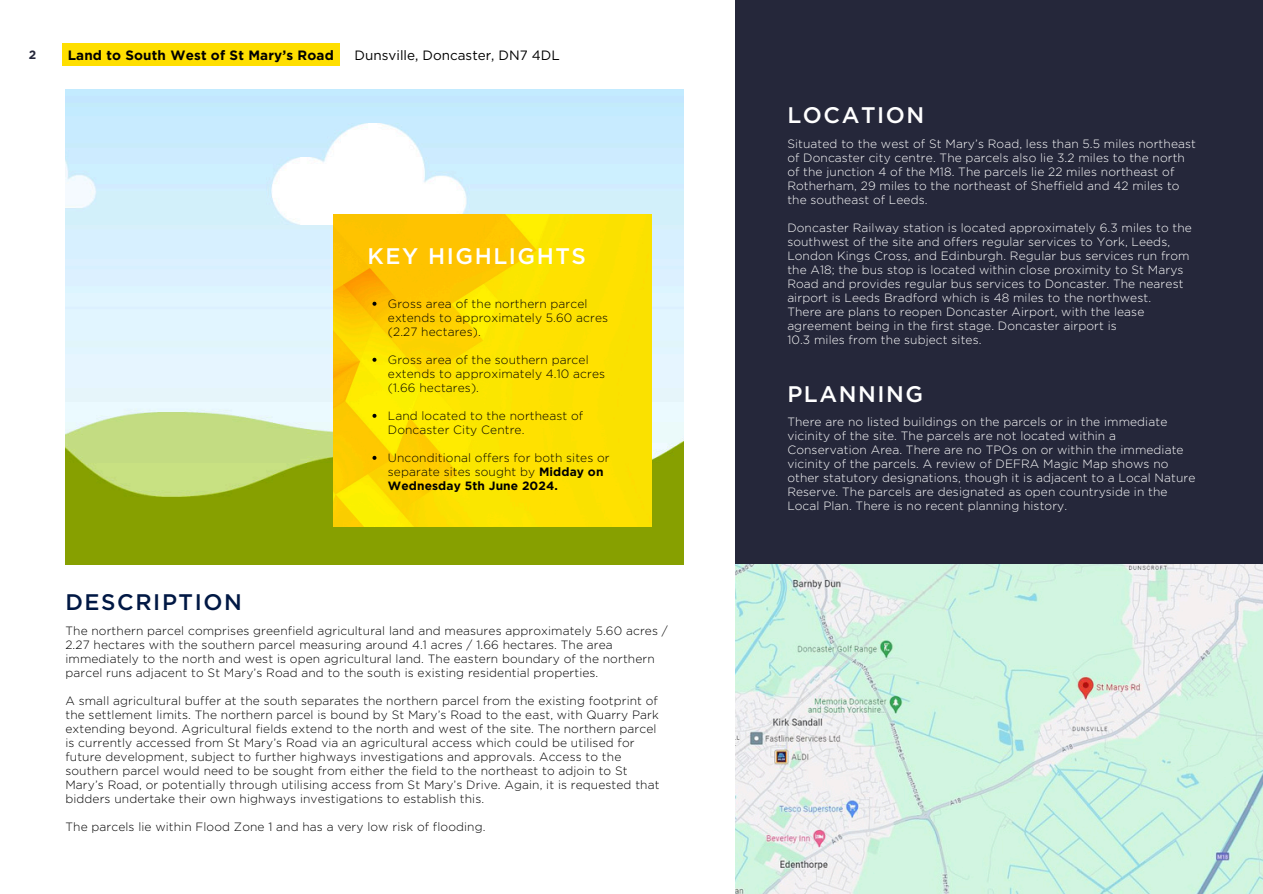
<style>
.page{position:relative;width:1263px;height:894px;background:#fff}
.page>*{position:absolute;margin:0;border:0;box-sizing:border-box;transform-origin:0 0}
.t1{font:500 22.5px "Gotham";letter-spacing:.07em;color:#fff}
.t2{font:500 22.5px "Gotham";letter-spacing:.07em;color:#001844}
.t3{font:700 13.5px "Gotham";letter-spacing:.01em;color:#000}
.t4{font:13.5px "Gotham";color:#000}
.t5{font:300 12px/14px "Gotham";letter-spacing:.01em;color:#000}
.t6{font:300 12px/14px "Gotham";letter-spacing:.01em;color:#fff}
.t7{font:700 12px "Gotham";color:#25273a}
.s1{font-weight:700}
</style>
<div class="page">
<div style="left:735px;top:0;width:528px;height:564px;background:#25273a"></div>
<img style="left:65px;top:89px;width:618px;height:475px">
<img style="left:735px;top:564px;width:528px;height:329px">
<img style="left:334px;top:214px;width:317px;height:312px">
<svg style="left:372px;top:301px;width:4px;height:4px"></svg>
<svg style="left:372px;top:357px;width:4px;height:4px"></svg>
<svg style="left:372px;top:413px;width:4px;height:4px"></svg>
<svg style="left:372px;top:455px;width:4px;height:4px"></svg>
<div style="left:62px;top:44px;width:277px;height:22px;background:#ffdf00"></div>
<p class="t7" style="left:29px;top:47px;width:9px">2</p>
<h1 class="t3" style="left:68px;top:47px;width:268px">Land to South West of St Mary’s Road</h1>
<p class="t4" style="left:355px;top:47px;width:207px">Dunsville, Doncaster, DN7 4DL</p>
<p class="t1" style="left:367px;top:243px;width:220px">KEY HIGHLIGHTS</p>
<p class="t5" style="left:388px;top:296px;width:222px">Gross area of the northern parcel extends to approximately 5.60 acres (2.27 hectares).</p>
<h1 class="t5" style="left:388px;top:352px;width:219px">Gross area of the southern parcel extends to approximately 4.10 acres (1.66 hectares).</h1>
<p class="t5" style="left:388px;top:408px;width:197px">Land located to the northeast of<br>Doncaster City Centre.</p>
<p class="t5" style="left:388px;top:450px;width:223px">Unconditional offers for both sites or separate sites sought by <span class="s1">Midday on<br>Wednesday 5th June 2024.</span></p>
<p class="t2" style="left:65px;top:588px;width:178px">DESCRIPTION</p>
<h2 class="t5" style="left:65px;top:623px;width:604px">The northern parcel comprises greenfield agricultural land and measures approximately 5.60 acres / 2.27 hectares with the southern parcel measuring around 4.1 acres / 1.66 hectares. The area immediately to the north and west is open agricultural land. The eastern boundary of the northern parcel runs adjacent to St Mary’s Road and to the south is existing residential properties.</h2>
<h3 class="t5" style="left:65px;top:693px;width:596px">A small agricultural buffer at the south separates the northern parcel from the existing footprint of the settlement limits. The northern parcel is bound by St Mary’s Road to the east, with Quarry Park extending beyond. Agricultural fields extend to the north and west of the site. The northern parcel is currently accessed from St Mary’s Road via an agricultural access which could be utilised for future development, subject to further highways investigations and approvals. Access to the southern parcel would need to be sought from either the field to the northeast to adjoin to St Mary’s Road, or potentially through utilising access from St Mary’s Drive. Again, it is requested that bidders undertake their own highways investigations to establish this.</h3>
<p class="t5" style="left:65px;top:819px;width:422px">The parcels lie within Flood Zone 1 and has a very low risk of flooding.</p>
<h1 class="t1" style="left:787px;top:101px;width:139px">LOCATION</h1>
<p class="t6" style="left:787px;top:136px;width:410px">Situated to the west of St Mary’s Road, less than 5.5 miles northeast of Doncaster city centre. The parcels also lie 3.2 miles to the north of the junction 4 of the M18. The parcels lie 22 miles northeast of Rotherham, 29 miles to the northeast of Sheffield and 42 miles to the southeast of Leeds.</p>
<p class="t6" style="left:787px;top:220px;width:406px">Doncaster Railway station is located approximately 6.3 miles to the southwest of the site and offers regular services to York, Leeds, London Kings Cross, and Edinburgh. Regular bus services run from the A18; the bus stop is located within close proximity to St Marys Road and provides regular bus services to Doncaster. The nearest airport is Leeds Bradford which is 48 miles to the northwest.</p>
<p class="t6" style="left:787px;top:304px;width:359px">There are plans to reopen Doncaster Airport, with the lease agreement being in the first stage. Doncaster airport is</p>
<p class="t6" style="left:787px;top:332px;width:196px">10.3 miles from the subject sites.</p>
<h1 class="t1" style="left:787px;top:380px;width:137px">PLANNING</h1>
<p class="t6" style="left:787px;top:415px;width:410px">There are no listed buildings on the parcels or in the immediate vicinity of the site. The parcels are not located within a Conservation Area. There are no TPOs on or within the immediate vicinity of the parcels. A review of DEFRA Magic Map shows no other statutory designations, though it is adjacent to a Local Nature Reserve. The parcels are designated as open countryside in the Local Plan. There is no recent planning history.</p>
</div>
